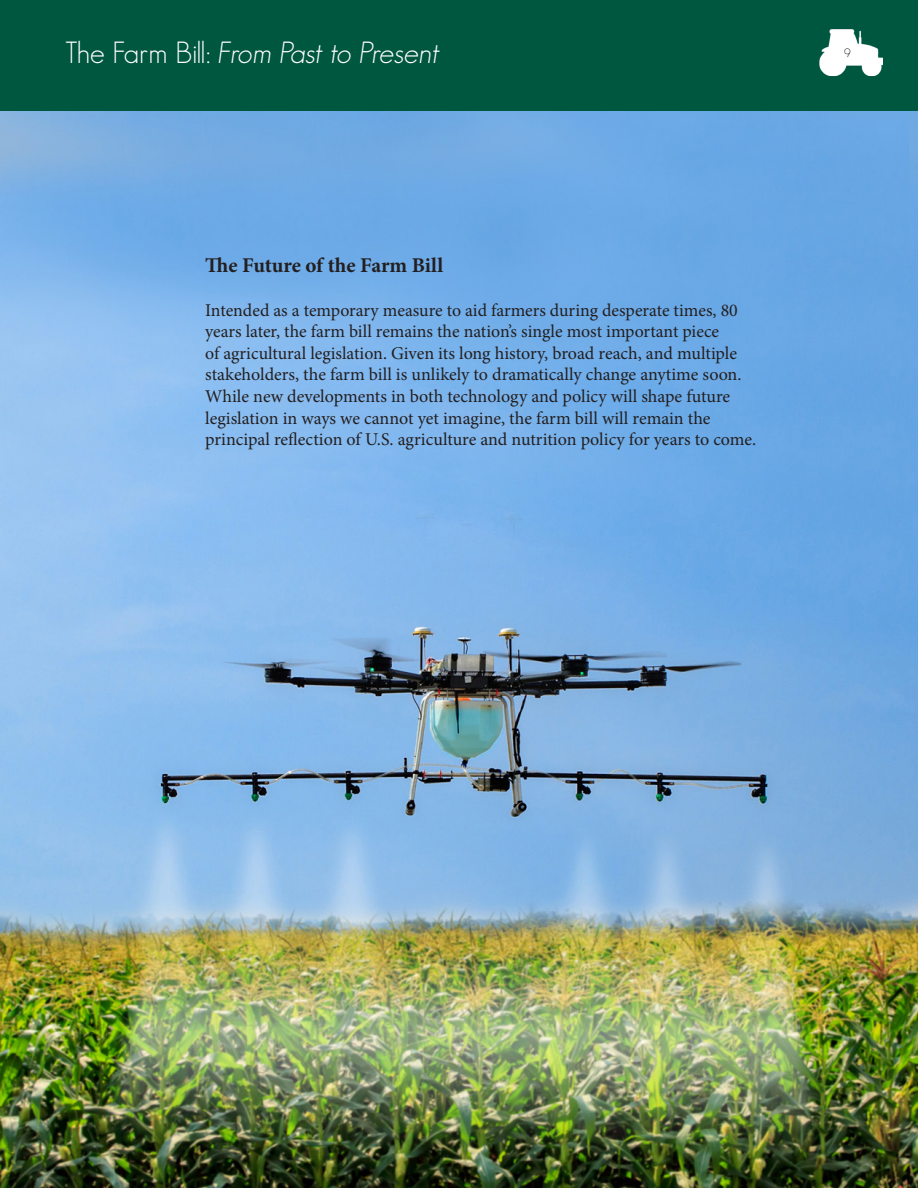
<style>
.page{position:relative;width:918px;height:1188px;background:#fff}
.page>*{position:absolute;margin:0;border:0;box-sizing:border-box;transform-origin:0 0}
.t1{font:italic 300 30px "Geosans";color:#fff}
.t2{font:700 21px "Minion Pro";letter-spacing:-.005em;color:#231f20}
.t3{font:18px/21.6px "Minion Pro";color:#231f20}
.t4{font:300 12px "Geosans";color:#231f20}
.s1{font-style:normal}
</style>
<div class="page">
<img style="left:0;top:110px;width:918px;height:1078px">
<div style="left:0;top:0;width:918px;height:110px;background:#005740"></div>
<img style="left:820px;top:29px;width:63px;height:48px">
<p class="t1" style="left:65px;top:36px;width:377px"><span class="s1">The Farm Bill:</span> From Past to Present</p>
<p class="t4" style="left:844px;top:46px;width:8px">9</p>
<p class="t2" style="left:205px;top:251px;width:239px">The Future of the Farm Bill</p>
<p class="t3" style="left:205px;top:299px;width:553px">Intended as a temporary measure to aid farmers during desperate times, 80 years later, the farm bill remains the nation’s single most important piece<br>of agricultural legislation. Given its long history, broad reach, and multiple stakeholders, the farm bill is unlikely to dramatically change anytime soon.<br>While new developments in both technology and policy will shape future legislation in ways we cannot yet imagine, the farm bill will remain the principal reflection of U.S. agriculture and nutrition policy for years to come.</p>
</div>
